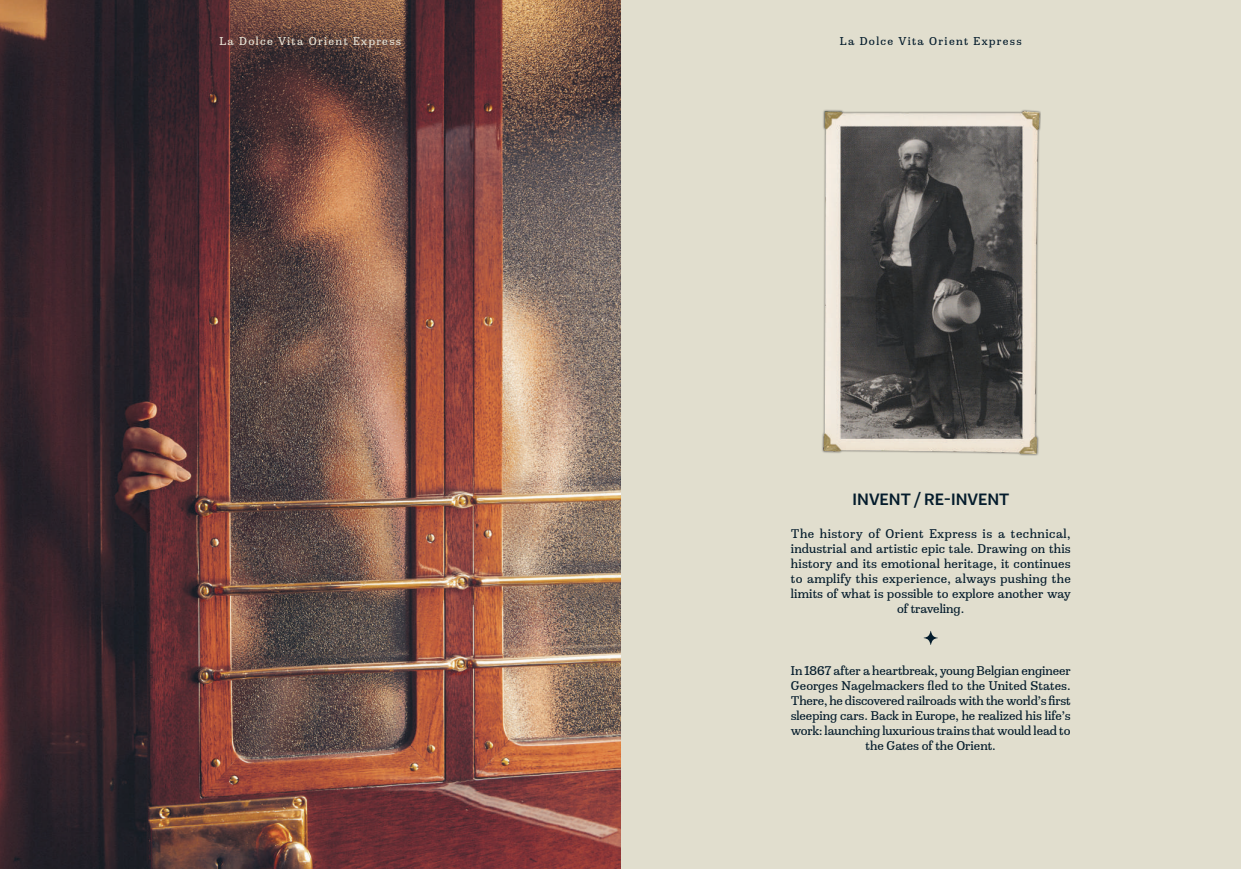
<style>
.page{position:relative;width:1241px;height:869px;background:#fff}
.page>*{position:absolute;margin:0;border:0;box-sizing:border-box;transform-origin:0 0}
.t1{font:16.25px "Oriented North";color:#041c2c}
.t2{font:12.5px/15px "Oriented West";color:#041c2c;text-align:center}
.t3{font:11.25px "Oriented West";letter-spacing:.12em;color:#e8e4d6}
.t4{font:11.25px "Oriented West";letter-spacing:.12em;color:#041c2c}
</style>
<div class="page">
<div style="left:620px;top:0;width:620px;height:868px;background:#e1dece"></div>
<img style="left:0;top:0;width:620px;height:868px">
<svg style="left:923px;top:630px;width:14px;height:14px"></svg>
<img style="left:822px;top:109px;width:219px;height:347px">
<p class="t3" style="left:219px;top:34px;width:183px">La Dolce Vita Orient Express</p>
<p class="t4" style="left:839px;top:34px;width:183px">La Dolce Vita Orient Express</p>
<h1 class="t1" style="left:852px;top:488px;width:158px">INVENT / RE-INVENT</h1>
<p class="t2" style="left:790px;top:526px;width:281px">The history of Orient Express is a technical, industrial and artistic epic tale. Drawing on this history and its emotional heritage, it continues to amplify this experience, always pushing the limits of what is possible to explore another way of traveling.</p>
<p class="t2" style="left:790px;top:662px;width:281px">In 1867 after a heartbreak, young Belgian engineer Georges Nagelmackers fled to the United States.<br>There, he discovered railroads with the world’s first sleeping cars. Back in Europe, he realized his life’s work: launching luxurious trains that would lead to the Gates of the Orient.</p>
</div>
